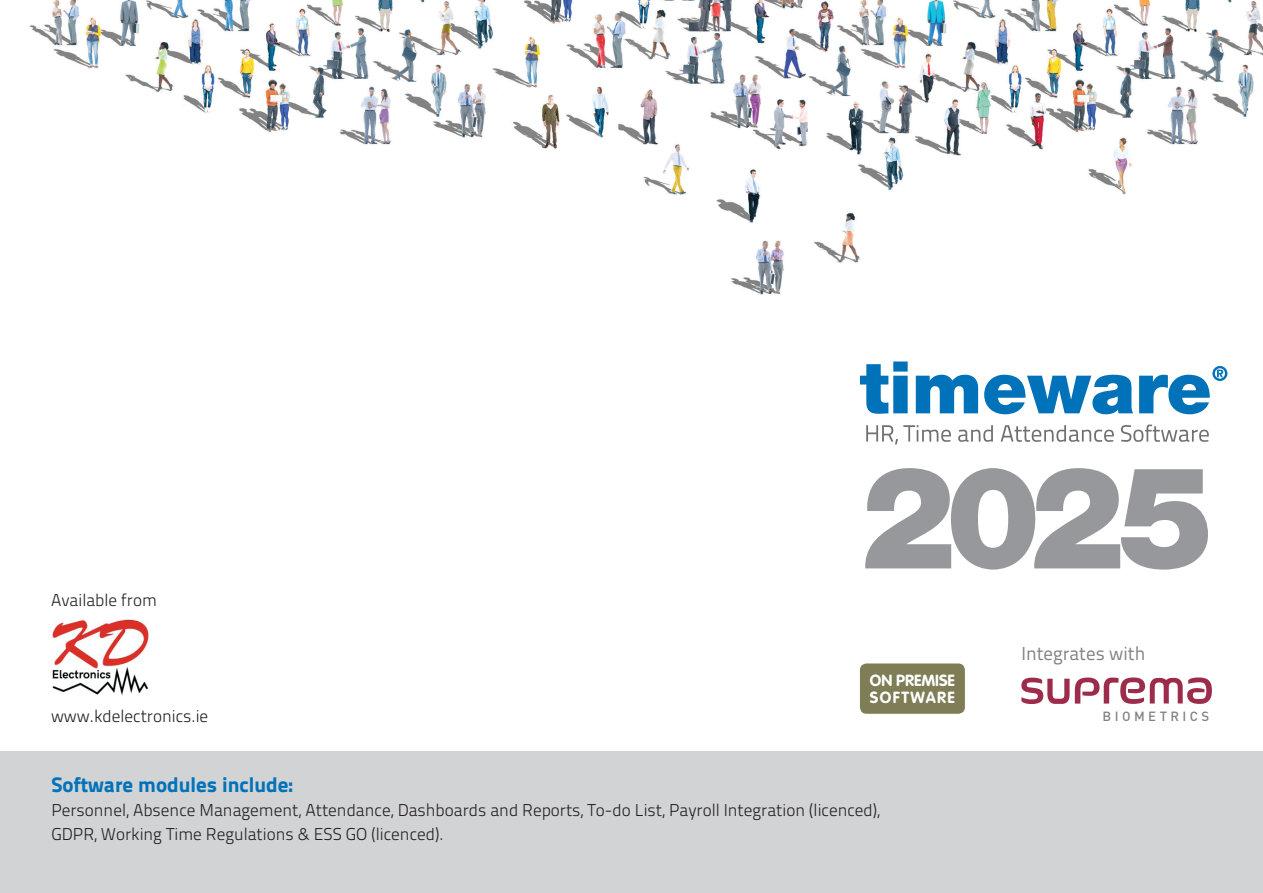
<style>
.page{position:relative;width:1263px;height:893px;background:#fff}
.page>*{position:absolute;margin:0;border:0;box-sizing:border-box;transform-origin:0 0}
.t1{font:900 142.5px "Helvetica Neue LT Std";color:#96989b}
.t2{font:21px "Titillium Text 22 L 999 wt";color:#0072ba}
.t3{font:18.75px "Titillium Text 22 L 400 wt";color:#808285}
.t4{font:17.1px/24px "Titillium Text 22 L 250 wt";color:#231f20}
.t5{font:700 15.9px/17.7px "VAG Rounded";letter-spacing:.02em;color:#fff}
.t6{font:500 13.2px "DIN";letter-spacing:.26em;color:#808285}
</style>
<div class="page">
<div style="left:0;top:752px;width:1263px;height:141px;background:#d1d3d4"></div>
<img style="left:29px;top:0;width:1234px;height:295px">
<svg style="left:1021px;top:678px;width:48px;height:26px"></svg>
<svg style="left:1075px;top:677px;width:137px;height:27px"></svg>
<div style="left:860px;top:663px;width:105px;height:51px;background:#7e7d56;border-radius:7px"></div>
<svg style="left:860px;top:361px;width:367px;height:53px"></svg>
<svg style="left:866px;top:425px;width:343px;height:19px"></svg>
<img style="left:52px;top:619px;width:97px;height:76px">
<p class="t4" style="left:51px;top:587px;width:107px">Available from</p>
<p class="t4" style="left:51px;top:703px;width:159px">www.kdelectronics.ie</p>
<h1 class="t1" style="left:860px;top:433px;width:355px">2025</h1>
<p class="t5" style="left:870px;top:671px;width:87px">ON PREMISE<br>SOFTWARE</p>
<p class="t3" style="left:1021px;top:640px;width:125px">Integrates with</p>
<p class="t6" style="left:1103px;top:708px;width:108px">BIOMETRICS</p>
<p class="t2" style="left:51px;top:768px;width:243px">Software modules include:</p>
<p class="t4" style="left:51px;top:797px;width:830px">Personnel, Absence Management, Attendance, Dashboards and Reports, To-do List, Payroll Integration (licenced),<br>GDPR, Working Time Regulations &amp; ESS GO (licenced).</p>
</div>
